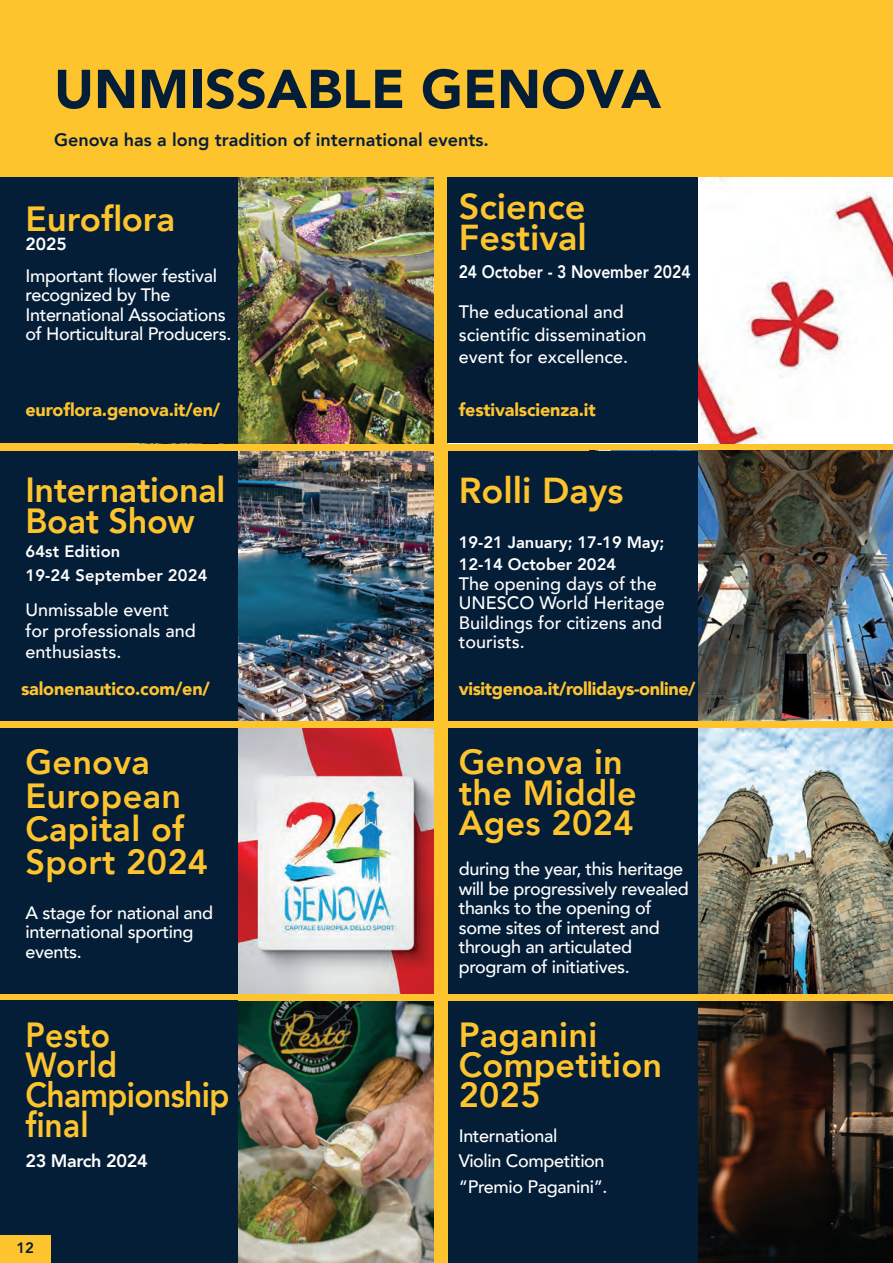
<style>
.page{position:relative;width:893px;height:1263px;background:#fec42e}
.page>*{position:absolute;margin:0;border:0;box-sizing:border-box;transform-origin:0 0}
.t1{font:900 54px "Avenir";color:#051e38}
.t2{font:800 36px/31.5px "Avenir";color:#fec42e}
.t3{font:800 34.95px/30px "Avenir";letter-spacing:.01em;color:#fec42e}
.t4{font:800 34.95px/30px "Avenir";letter-spacing:-.02em;color:#fec42e;scale:.91 1}
.t5{font:800 34.95px/31.5px "Avenir";letter-spacing:-.01em;color:#fec42e}
.t6{font:500 18px/19.5px "Avenir";letter-spacing:-.02em;color:#fff}
.t7{font:500 18px/19.5px "Avenir";color:#fff}
.t8{font:900 18px "Avenir";letter-spacing:-.01em;color:#fec42f}
.t9{font:800 18px "Avenir";color:#051e38}
.t10{font:800 18px "Avenir";color:#fff;scale:.87 1}
.t11{font:800 18px "Avenir";letter-spacing:-.02em;color:#fff}
.t12{font:800 17.4px "Avenir";color:#fff}
.t13{font:800 16.5px/22.5px "Avenir";color:#fff}
.t14{font:800 15px "Avenir";color:#051e38}
</style>
<div class="page">
<img style="left:698px;top:451px;width:195px;height:269px">
<img style="left:698px;top:178px;width:195px;height:265px">
<img style="left:237px;top:451px;width:197px;height:269px">
<img style="left:237px;top:178px;width:197px;height:265px">
<div style="left:0;top:178px;width:237px;height:265px;background:#051e38"></div>
<div style="left:448px;top:178px;width:250px;height:265px;background:#051e38"></div>
<div style="left:0;top:451px;width:237px;height:269px;background:#051e38"></div>
<div style="left:449px;top:451px;width:249px;height:269px;background:#051e38"></div>
<img style="left:237px;top:728px;width:197px;height:266px">
<img style="left:237px;top:1001px;width:197px;height:262px">
<img style="left:698px;top:728px;width:195px;height:266px">
<div style="left:448px;top:728px;width:250px;height:266px;background:#051e38"></div>
<div style="left:0;top:1001px;width:237px;height:262px;background:#051e38"></div>
<img style="left:698px;top:1001px;width:195px;height:262px">
<div style="left:448px;top:1001px;width:250px;height:262px;background:#051e38"></div>
<div style="left:0;top:728px;width:237px;height:266px;background:#051e38"></div>
<div style="left:0;top:1235px;width:51px;height:28px;background:#fec42e"></div>
<h1 class="t1" style="left:54px;top:43px;width:609px">UNMISSABLE GENOVA</h1>
<p class="t9" style="left:54px;top:126px;width:436px">Genova has a long tradition of international events.</p>
<h3 class="t3" style="left:25px;top:203px;width:151px">Euroflora</h3>
<p class="t12" style="left:25px;top:230px;width:43px">2025</p>
<p class="t6" style="left:25px;top:265px;width:208px">Important flower festival recognized by The<br>International Associations of Horticultural Producers.</p>
<p class="t8" style="left:25px;top:394px;width:196px">euroflora.genova.it/en/</p>
<h3 class="t5" style="left:25px;top:474px;width:201px">International<br>Boat Show</h3>
<p class="t13" style="left:25px;top:540px;width:184px;line-height:24px">64st Edition<br>19-24 September 2024</p>
<p class="t7" style="left:25px;top:598px;width:172px;line-height:21px">Unmissable event for professionals and enthusiasts.</p>
<p class="t8" style="left:21px;top:673px;width:190px">salonenautico.com/en/</p>
<h3 class="t3" style="left:25px;top:746px;width:184px;line-height:33px">Genova<br>European<br>Capital of<br>Sport 2024</h3>
<p class="t6" style="left:25px;top:902px;width:189px">A stage for national and international sporting events.</p>
<h3 class="t4" style="left:25px;top:1020px;width:226px">Pesto<br>World<br>Championship final</h3>
<p class="t11" style="left:25px;top:1146px;width:124px">23 March 2024</p>
<p class="t14" style="left:16px;top:1236px;width:19px">12</p>
<h2 class="t2" style="left:459px;top:191px;width:130px">Science<br>Festival</h2>
<p class="t10" style="left:459px;top:257px;width:268px">24 October - 3 November 2024</p>
<p class="t7" style="left:459px;top:300px;width:189px;line-height:22.5px">The educational and scientific dissemination event for excellence.</p>
<p class="t8" style="left:459px;top:394px;width:138px">festivalscienza.it</p>
<h2 class="t2" style="left:459px;top:475px;width:166px">Rolli Days</h2>
<p class="t13" style="left:459px;top:531px;width:207px">19-21 January; 17-19 May;<br>12-14 October 2024</p>
<p class="t7" style="left:459px;top:573px;width:208px">The opening days of the<br>UNESCO World Heritage<br>Buildings for citizens and tourists.</p>
<p class="t8" style="left:459px;top:673px;width:238px">visitgenoa.it/rollidays-online/</p>
<h3 class="t3" style="left:459px;top:747px;width:179px">Genova in the Middle<br>Ages 2024</h3>
<p class="t6" style="left:459px;top:858px;width:232px">during the year, this heritage will be progressively revealed thanks to the opening of some sites of interest and through an articulated program of initiatives.</p>
<h3 class="t3" style="left:459px;top:1020px;width:205px">Paganini<br>Competition<br>2025</h3>
<p class="t6" style="left:459px;top:1122px;width:150px;line-height:25.5px">International<br>Violin Competition “Premio Paganini”.</p>
</div>
